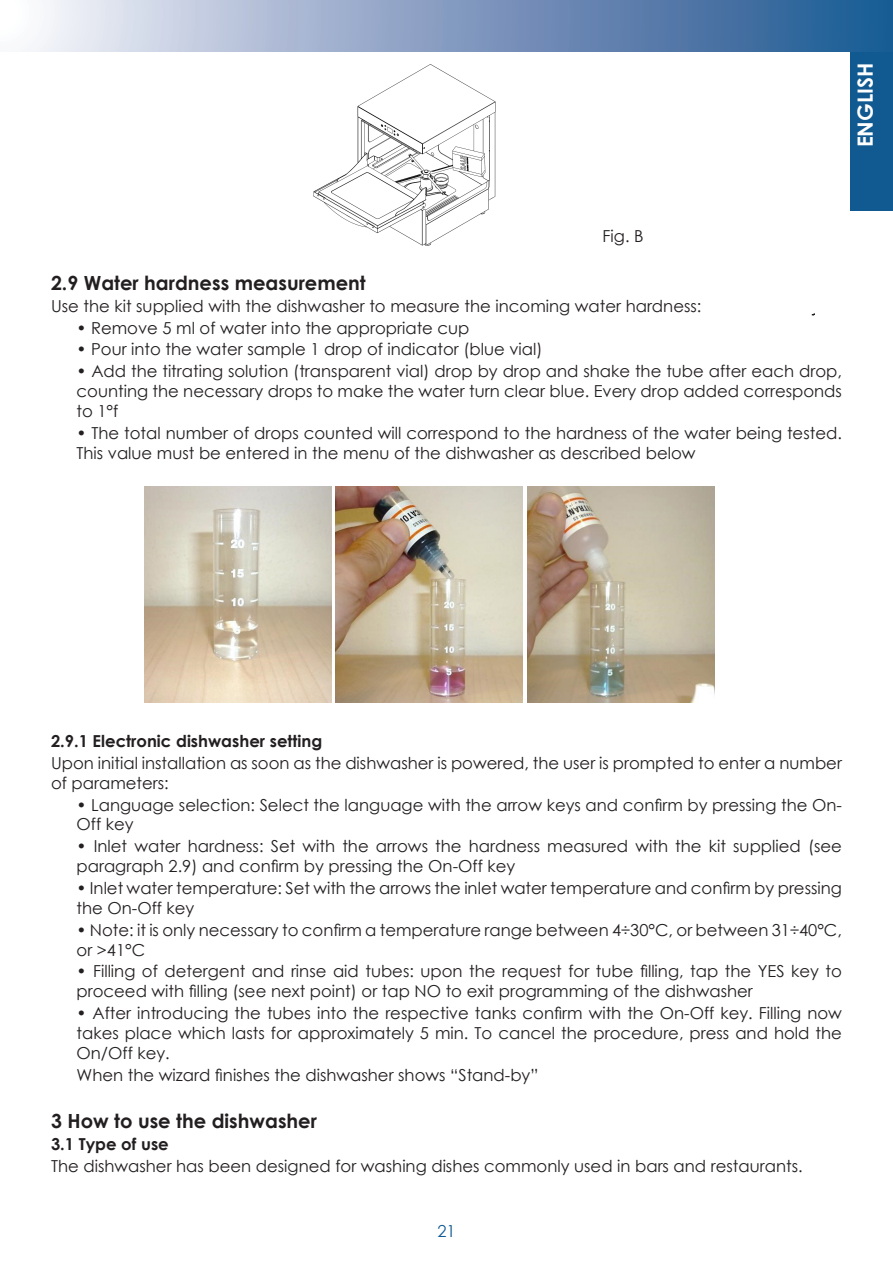
<style>
.page{position:relative;width:893px;height:1263px;background:#fff}
.page>*{position:absolute;margin:0;border:0;box-sizing:border-box;transform-origin:0 0}
.t1{font:700 21px "Century Gothic";color:#fff}
.t2{font:700 19.5px "Century Gothic";color:#231f20}
.t3{font:16.5px/19.8px "Century Gothic";color:#231f20}
.t4{font:700 16.5px "Century Gothic";color:#231f20}
.t5{font:16.5px "Century Gothic";color:#115a91}
</style>
<div class="page">
<div style="left:850px;top:0;width:43px;height:210px;background:#115a91"></div>
<div style="left:0;top:0;width:893px;height:51px;background:linear-gradient(to right,#f9f3fa,#18508e)"></div>
<img style="left:313px;top:64px;width:183px;height:182px">
<img style="left:144px;top:486px;width:187px;height:217px">
<img style="left:336px;top:486px;width:187px;height:217px">
<img style="left:527px;top:486px;width:188px;height:217px">
<p class="t1" style="left:849px;top:147px;width:86px;rotate:-90deg">ENGLISH</p>
<p class="t3" style="left:603px;top:226px;width:43px">Fig. B</p>
<p class="t2" style="left:51px;top:268px;width:316px">2.9 Water hardness measurement</p>
<p class="t3" style="left:51px;top:295px;width:652px">Use the kit supplied with the dishwasher to measure the incoming water hardness:</p>
<p class="t3" style="left:77px;top:317px;width:394px">• Remove 5 ml of water into the appropriate cup</p>
<p class="t3" style="left:77px;top:339px;width:467px">• Pour into the water sample 1 drop of indicator (blue vial)</p>
<p class="t3" style="left:77px;top:361px;width:767px;text-align:justify">• Add the titrating solution (transparent vial) drop by drop and shake the tube after each drop, counting the necessary drops to make the water turn clear blue. Every drop added corresponds to 1°f</p>
<p class="t3" style="left:77px;top:423px;width:767px">• The total number of drops counted will correspond to the hardness of the water being tested.<br>This value must be entered in the menu of the dishwasher as described below</p>
<p class="t4" style="left:51px;top:728px;width:273px">2.9.1 Electronic dishwasher setting</p>
<p class="t3" style="left:51px;top:753px;width:792px">Upon initial installation as soon as the dishwasher is powered, the user is prompted to enter a number of parameters:</p>
<p class="t3" style="left:77px;top:794px;width:767px">• Language selection: Select the language with the arrow keys and confirm by pressing the On-<br>Off key</p>
<p class="t3" style="left:77px;top:836px;width:767px">• Inlet water hardness: Set with the arrows the hardness measured with the kit supplied (see paragraph 2.9) and confirm by pressing the On-Off key</p>
<p class="t3" style="left:77px;top:878px;width:767px">• Inlet water temperature: Set with the arrows the inlet water temperature and confirm by pressing the On-Off key</p>
<p class="t3" style="left:77px;top:919px;width:767px">• Note: it is only necessary to confirm a temperature range between 4÷30°C, or between 31÷40°C, or &gt;41°C</p>
<p class="t3" style="left:77px;top:961px;width:767px">• Filling of detergent and rinse aid tubes: upon the request for tube filling, tap the YES key to proceed with filling (see next point) or tap NO to exit programming of the dishwasher</p>
<p class="t3" style="left:77px;top:1003px;width:767px;text-align:justify">• After introducing the tubes into the respective tanks confirm with the On-Off key. Filling now takes place which lasts for approximately 5 min. To cancel the procedure, press and hold the On/Off key.</p>
<p class="t3" style="left:77px;top:1064px;width:463px">When the wizard finishes the dishwasher shows “Stand-by”</p>
<p class="t2" style="left:51px;top:1106px;width:267px">3 How to use the dishwasher</p>
<p class="t4" style="left:51px;top:1131px;width:119px">3.1 Type of use</p>
<p class="t3" style="left:51px;top:1156px;width:753px">The dishwasher has been designed for washing dishes commonly used in bars and restaurants.</p>
<p class="t5" style="left:437px;top:1219px;width:20px">21</p>
</div>
